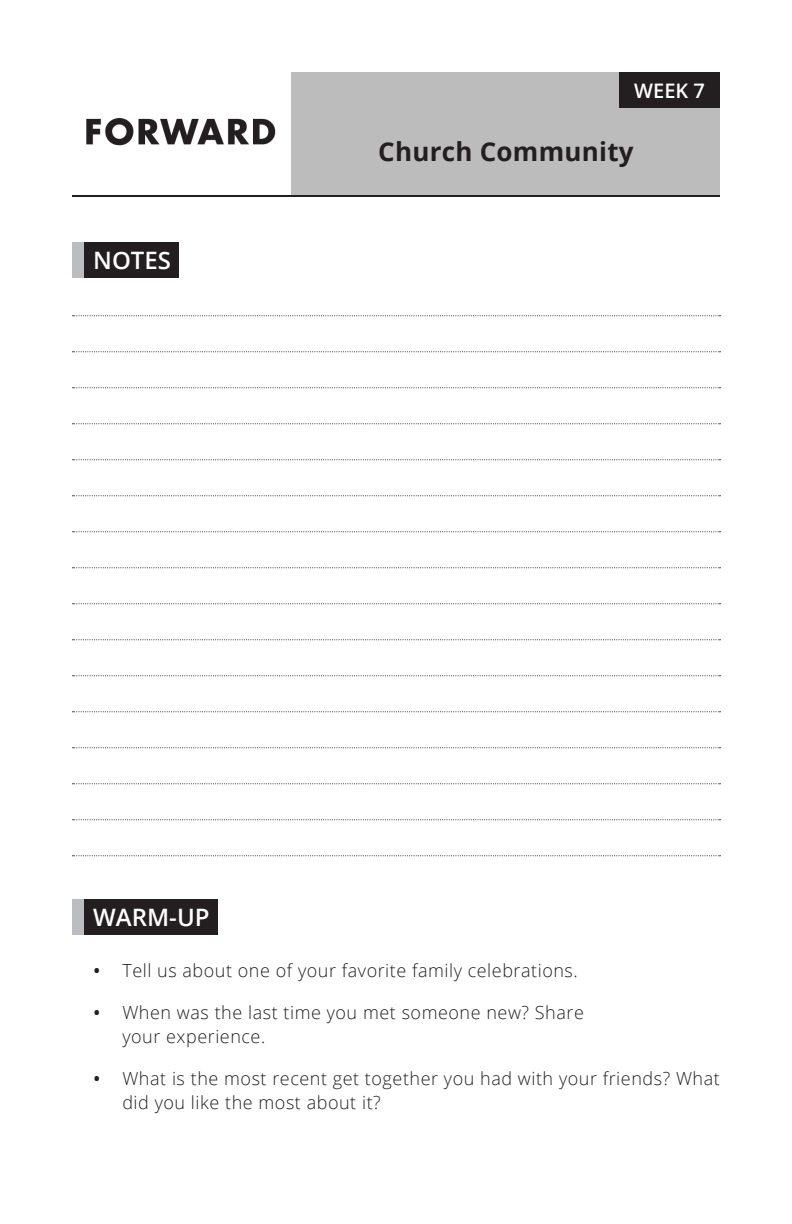
<style>
.page{position:relative;width:792px;height:1224px;background:#fff}
.page>*{position:absolute;margin:0;border:0;box-sizing:border-box;transform-origin:0 0}
.t1{font:700 26px "Open Sans";letter-spacing:.01em;color:#231f20}
.header_text{font:600 24px "Open Sans";color:#fff}
.t2{font:600 20px "Open Sans";color:#fff}
.t3{font:300 18px/24px "Open Sans";letter-spacing:.03em;color:#231f20}
.s1{font-weight:600}
</style>
<div class="page">
<svg style="left:72px;top:315px;width:649px;height:1px"></svg>
<svg style="left:72px;top:351px;width:649px;height:1px"></svg>
<svg style="left:72px;top:387px;width:649px;height:1px"></svg>
<svg style="left:72px;top:423px;width:649px;height:1px"></svg>
<svg style="left:72px;top:459px;width:649px;height:1px"></svg>
<svg style="left:72px;top:495px;width:649px;height:1px"></svg>
<svg style="left:72px;top:531px;width:649px;height:1px"></svg>
<svg style="left:72px;top:567px;width:649px;height:1px"></svg>
<svg style="left:72px;top:603px;width:649px;height:1px"></svg>
<svg style="left:72px;top:639px;width:649px;height:1px"></svg>
<svg style="left:72px;top:675px;width:649px;height:1px"></svg>
<svg style="left:72px;top:711px;width:649px;height:1px"></svg>
<svg style="left:72px;top:747px;width:649px;height:1px"></svg>
<svg style="left:72px;top:783px;width:649px;height:1px"></svg>
<svg style="left:72px;top:819px;width:649px;height:1px"></svg>
<svg style="left:72px;top:855px;width:649px;height:1px"></svg>
<img style="left:86px;top:72px;width:206px;height:123px">
<div style="left:292px;top:72px;width:428px;height:124px;background:#bdbcbc"></div>
<hr style="left:72px;top:195px;width:648px;height:2px;background:#231f20">
<div style="left:619px;top:72px;width:101px;height:36px;background:#231f20"></div>
<div style="left:72px;top:242px;width:12px;height:36px;background:#bcbdc0"></div>
<div style="left:84px;top:242px;width:95px;height:36px;background:#231f20"></div>
<div style="left:72px;top:899px;width:12px;height:36px;background:#bcbdc0"></div>
<div style="left:84px;top:899px;width:133px;height:36px;background:#231f20"></div>
<p class="t2" style="left:634px;top:77px;width:72px">WEEK 7</p>
<p class="header_text" style="left:93px;top:244px;width:79px">NOTES</p>
<p class="t1" style="left:378px;top:133px;width:257px">Church Community</p>
<p class="header_text" style="left:93px;top:901px;width:118px">WARM-UP</p>
<p class="t3" style="left:94px;top:958px;width:486px"><span class="s1">•</span> Tell us about one of your favorite family celebrations.</p>
<p class="t3" style="left:122px;top:1000px;width:463px;text-indent:-29px"><span class="s1">•</span> When was the last time you met someone new? Share your experience.</p>
<p class="t3" style="left:122px;top:1066px;width:599px;text-indent:-29px"><span class="s1">•</span> What is the most recent get together you had with your friends? What did you like the most about it?</p>
</div>
